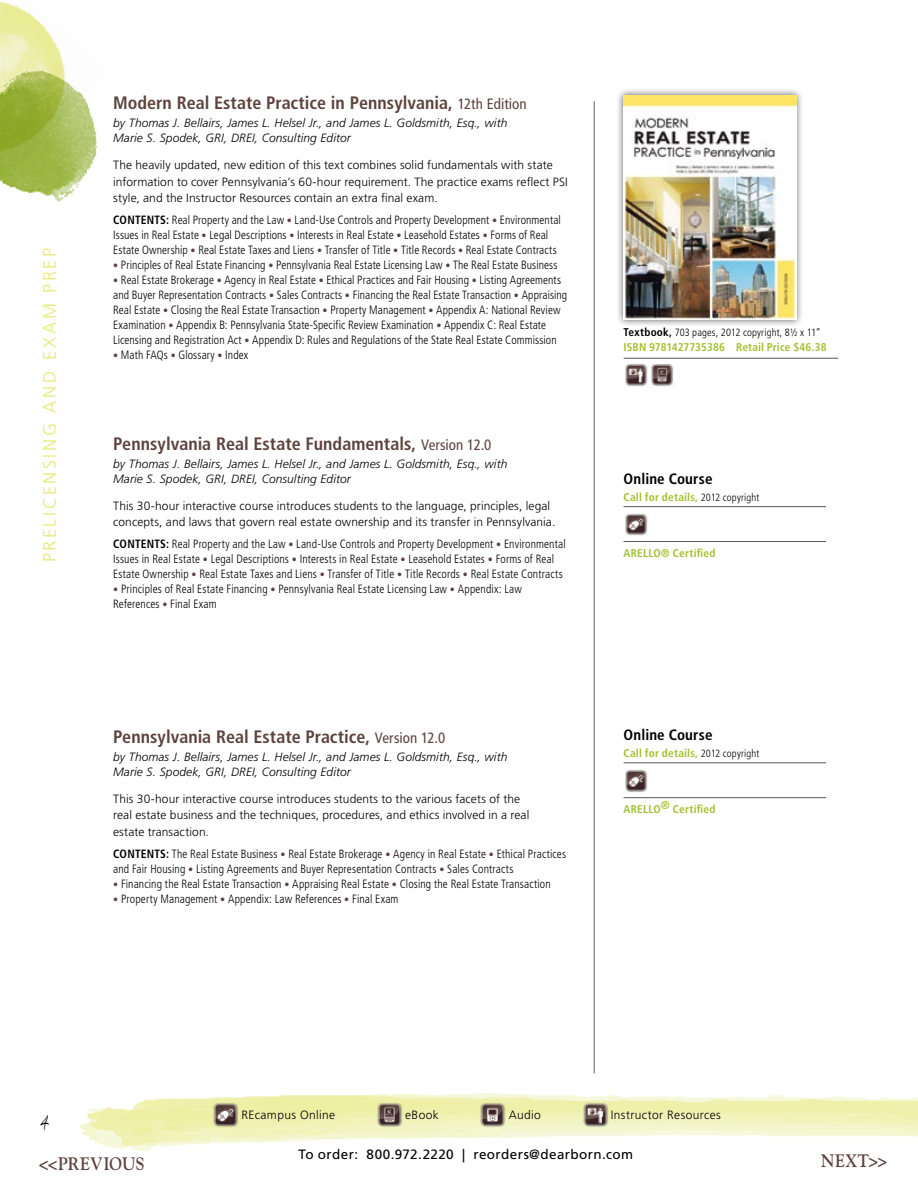
<style>
.page{position:relative;width:918px;height:1188px;background:#fff}
.page>*{position:absolute;margin:0;border:0;box-sizing:border-box;transform-origin:0 0}
.t1{font:45px "Jellyka Wonderland Wine";color:#000}
.t2{font:700 condensed 18px "Frutiger LT Std";color:#5d433e}
.t3{font:300 18px "Frutiger LT Std";letter-spacing:.145em;color:#e7e974}
.t4{font:700 18px "Goudy Std";letter-spacing:.01em;color:#5d433e;scale:.9 1}
.t5{font:700 condensed 15px "Frutiger LT Std";letter-spacing:.01em;color:#000}
.t6{font:13.5px "Frutiger LT Std";letter-spacing:.03em;color:#000}
.t7{font:300 condensed 12px/15px "Frutiger LT Std";letter-spacing:.01em;color:#000;scale:.96 1}
.t8{font:300 12px/16.5px "Frutiger LT Std";letter-spacing:.005em;color:#000}
.t9{font:italic 300 12px/15px "Frutiger LT Std";letter-spacing:.005em;color:#000}
.t10{font:300 12px "Frutiger LT Std";letter-spacing:.035em;color:#000}
.t11{font:300 12px "Frutiger LT Std";letter-spacing:.03em;color:#000}
.t12{font:700 condensed 11.25px "Frutiger LT Std";letter-spacing:.015em;color:#a2c02f}
.t13{font:300 condensed 10.5px "Frutiger LT Std";letter-spacing:.015em;color:#000}
.s1{font-weight:400;font-size:15px}
.s2{font-weight:700}
.s3{font-size:10.5px;color:#5d433e}
.s4{font-weight:700;font-size:11.25px}
.s5{font-weight:300;font-size:10.5px;color:#000}
</style>
<div class="page">
<img style="left:79px;top:1094px;width:839px;height:56px">
<hr style="left:594px;top:101px;width:1px;height:973px;background:#745c57">
<img style="left:212px;top:1101px;width:28px;height:28px">
<img style="left:376px;top:1101px;width:27px;height:28px">
<img style="left:479px;top:1102px;width:28px;height:27px">
<img style="left:581px;top:1101px;width:28px;height:28px">
<img style="left:0;top:1px;width:63px;height:61px">
<img style="left:0;top:62px;width:98px;height:140px">
<hr style="left:624px;top:358px;width:214px;height:1px;background:#58595b">
<img style="left:625px;top:363px;width:49px;height:24px">
<div style="left:617px;top:88px;width:186px;height:239px;background:#000;opacity:.6"></div>
<img style="left:624px;top:95px;width:172px;height:225px">
<hr style="left:624px;top:506px;width:202px;height:1px;background:#58595b">
<hr style="left:624px;top:541px;width:202px;height:1px;background:#58595b">
<img style="left:625px;top:513px;width:24px;height:24px">
<hr style="left:624px;top:763px;width:202px;height:1px;background:#58595b">
<hr style="left:624px;top:797px;width:202px;height:1px;background:#58595b">
<img style="left:625px;top:770px;width:23px;height:23px">
<h2 class="t3" style="left:40px;top:562px;width:316px;rotate:-90deg">PRELICENSING AND EXAM PREP</h2>
<h2 class="t2" style="left:113px;top:92px;width:415px">Modern Real Estate Practice in Pennsylvania, <span class="s1">12th Edition</span></h2>
<p class="t9" style="left:113px;top:116px;width:396px">by Thomas J. Bellairs, James L. Helsel Jr., and James L. Goldsmith, Esq., with<br>Marie S. Spodek, GRI, DREI, Consulting Editor</p>
<p class="t8" style="left:113px;top:157px;width:456px">The heavily updated, new edition of this text combines solid fundamentals with state information to cover Pennsylvania’s 60-hour requirement. The practice exams reflect PSI style, and the Instructor Resources contain an extra final exam.</p>
<p class="t7" style="left:113px;top:212px;width:468px"><span class="s2">CONTENTS:</span> Real Property and the Law <span class="s3">•</span> Land-Use Controls and Property Development <span class="s3">•</span> Environmental<br>Issues in Real Estate <span class="s3">•</span> Legal Descriptions <span class="s3">•</span> Interests in Real Estate <span class="s3">•</span> Leasehold Estates <span class="s3">•</span> Forms of Real<br>Estate Ownership <span class="s3">•</span> Real Estate Taxes and Liens <span class="s3">•</span> Transfer of Title <span class="s3">•</span> Title Records <span class="s3">•</span> Real Estate Contracts</p>
<p class="t7" style="left:113px;top:257px;width:464px"><span class="s3">•</span> Principles of Real Estate Financing <span class="s3">•</span> Pennsylvania Real Estate Licensing Law <span class="s3">•</span> The Real Estate Business</p>
<p class="t7" style="left:113px;top:272px;width:475px"><span class="s3">•</span> Real Estate Brokerage <span class="s3">•</span> Agency in Real Estate <span class="s3">•</span> Ethical Practices and Fair Housing <span class="s3">•</span> Listing Agreements and Buyer Representation Contracts <span class="s3">•</span> Sales Contracts <span class="s3">•</span> Financing the Real Estate Transaction <span class="s3">•</span> Appraising Real Estate <span class="s3">•</span> Closing the Real Estate Transaction <span class="s3">•</span> Property Management <span class="s3">•</span> Appendix A: National Review Examination <span class="s3">•</span> Appendix B: Pennsylvania State-Specific Review Examination <span class="s3">•</span> Appendix C: Real Estate Licensing and Registration Act <span class="s3">•</span> Appendix D: Rules and Regulations of the State Real Estate Commission</p>
<p class="t7" style="left:113px;top:347px;width:142px"><span class="s3">•</span> Math FAQs <span class="s3">•</span> Glossary <span class="s3">•</span> Index</p>
<h2 class="t2" style="left:113px;top:433px;width:380px">Pennsylvania Real Estate Fundamentals, <span class="s1">Version 12.0</span></h2>
<p class="t9" style="left:113px;top:456px;width:396px">by Thomas J. Bellairs, James L. Helsel Jr., and James L. Goldsmith, Esq., with<br>Marie S. Spodek, GRI, DREI, Consulting Editor</p>
<p class="t8" style="left:113px;top:497px;width:444px">This 30-hour interactive course introduces students to the language, principles, legal concepts, and laws that govern real estate ownership and its transfer in Pennsylvania.</p>
<p class="t7" style="left:113px;top:536px;width:473px"><span class="s2">CONTENTS:</span> Real Property and the Law <span class="s3">•</span> Land-Use Controls and Property Development <span class="s3">•</span> Environmental<br>Issues in Real Estate <span class="s3">•</span> Legal Descriptions <span class="s3">•</span> Interests in Real Estate <span class="s3">•</span> Leasehold Estates <span class="s3">•</span> Forms of Real<br>Estate Ownership <span class="s3">•</span> Real Estate Taxes and Liens <span class="s3">•</span> Transfer of Title <span class="s3">•</span> Title Records <span class="s3">•</span> Real Estate Contracts</p>
<p class="t7" style="left:113px;top:581px;width:427px"><span class="s3">•</span> Principles of Real Estate Financing <span class="s3">•</span> Pennsylvania Real Estate Licensing Law <span class="s3">•</span> Appendix: Law<br>References <span class="s3">•</span> Final Exam</p>
<h2 class="t2" style="left:113px;top:726px;width:334px">Pennsylvania Real Estate Practice, <span class="s1">Version 12.0</span></h2>
<p class="t9" style="left:113px;top:749px;width:396px">by Thomas J. Bellairs, James L. Helsel Jr., and James L. Goldsmith, Esq., with<br>Marie S. Spodek, GRI, DREI, Consulting Editor</p>
<p class="t8" style="left:113px;top:791px;width:418px">This 30-hour interactive course introduces students to the various facets of the real estate business and the techniques, procedures, and ethics involved in a real estate transaction.</p>
<p class="t7" style="left:113px;top:846px;width:473px"><span class="s2">CONTENTS:</span> The Real Estate Business <span class="s3">•</span> Real Estate Brokerage <span class="s3">•</span> Agency in Real Estate <span class="s3">•</span> Ethical Practices and Fair Housing <span class="s3">•</span> Listing Agreements and Buyer Representation Contracts <span class="s3">•</span> Sales Contracts</p>
<p class="t7" style="left:113px;top:876px;width:457px"><span class="s3">•</span> Financing the Real Estate Transaction <span class="s3">•</span> Appraising Real Estate <span class="s3">•</span> Closing the Real Estate Transaction</p>
<p class="t7" style="left:113px;top:891px;width:299px"><span class="s3">•</span> Property Management <span class="s3">•</span> Appendix: Law References <span class="s3">•</span> Final Exam</p>
<p class="t13" style="left:624px;top:327px;width:199px"><span class="s4">Textbook,</span> 703 pages, 2012 copyright, 8½ x 11”</p>
<p class="t12" style="left:624px;top:341px;width:205px">ISBN 9781427735386 Retail Price $46.38</p>
<p class="t5" style="left:624px;top:470px;width:90px">Online Course</p>
<p class="t12" style="left:624px;top:490px;width:137px">Call for details, <span class="s5">2012 copyright</span></p>
<p class="t12" style="left:624px;top:546px;width:93px">ARELLO® Certified</p>
<p class="t5" style="left:624px;top:726px;width:90px">Online Course</p>
<p class="t12" style="left:624px;top:746px;width:137px">Call for details, <span class="s5">2012 copyright</span></p>
<p class="t12" style="left:624px;top:802px;width:93px">ARELLO® Certified</p>
<h1 class="t1" style="left:40px;top:1097px;width:10px">4</h1>
<p class="t11" style="left:241px;top:1108px;width:95px">REcampus Online</p>
<p class="t8" style="left:405px;top:1107px;width:35px">eBook</p>
<p class="t8" style="left:509px;top:1107px;width:34px">Audio</p>
<p class="t10" style="left:611px;top:1108px;width:112px">Instructor Resources</p>
<p class="t6" style="left:298px;top:1146px;width:336px">To order: 800.972.2220 | reorders@dearborn.com</p>
<h2 class="t4" style="left:39px;top:1153px;width:119px">&lt;&lt;PREVIOUS</h2>
<h2 class="t4" style="left:821px;top:1150px;width:75px">NEXT&gt;&gt;</h2>
</div>
